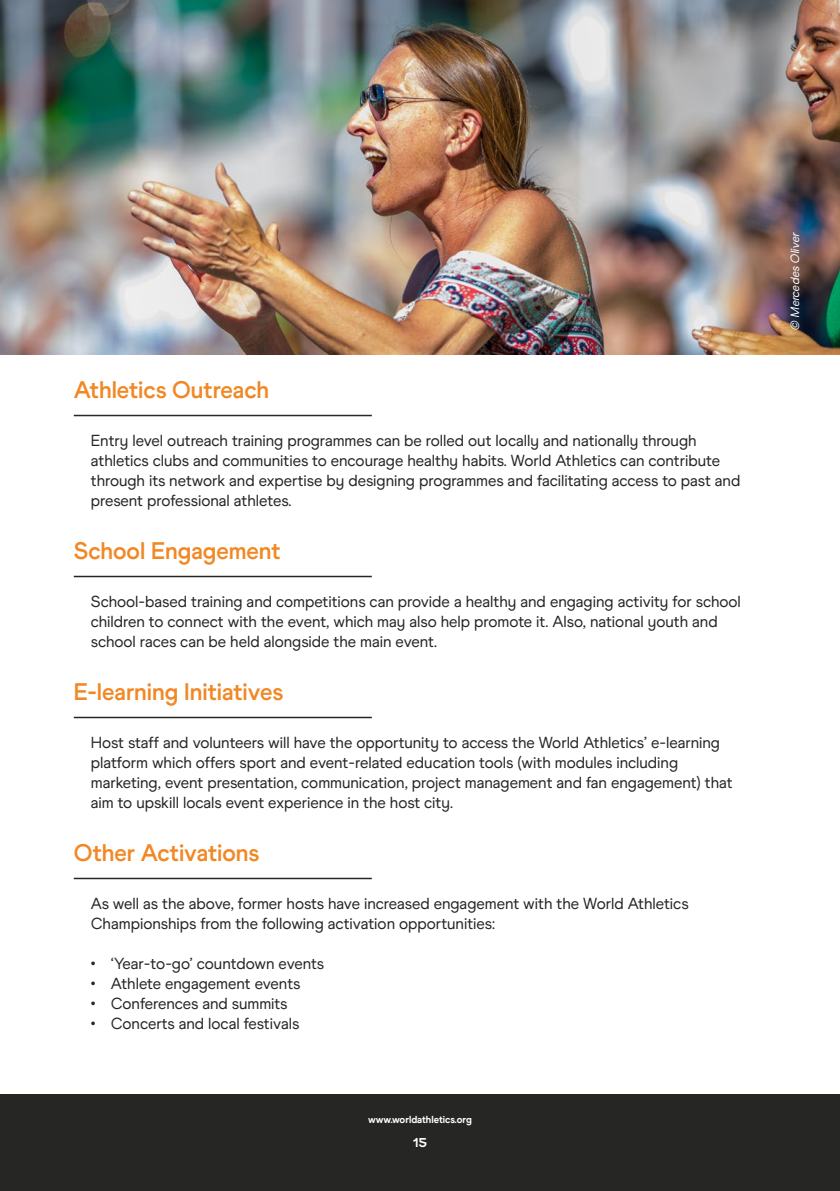
<style>
.page{position:relative;width:840px;height:1191px;background:#fff}
.page>*{position:absolute;margin:0;border:0;box-sizing:border-box;transform-origin:0 0}
.t1{font:700 24px "World Athletics";color:#f18825}
.t2{font:16px/20px "World Athletics";color:#262625}
.t3{font:12.8px "World Athletics Headline";color:#fff}
.t4{font:italic 12px "World Athletics";color:#fff}
.t5{font:10.2px "World Athletics Headline";color:#fff}
</style>
<div class="page">
<div style="left:0;top:1095px;width:839px;height:96px;background:#262625"></div>
<hr style="left:74px;top:415px;width:297px;height:1px;background:#262625">
<hr style="left:74px;top:716px;width:297px;height:2px;background:#262625">
<hr style="left:74px;top:576px;width:297px;height:1px;background:#262625">
<hr style="left:74px;top:877px;width:297px;height:2px;background:#262625">
<img style="left:0;top:0;width:839px;height:355px">
<p class="t1" style="left:74px;top:375px;width:196px">Athletics Outreach</p>
<p class="t2" style="left:91px;top:430px;width:650px">Entry level outreach training programmes can be rolled out locally and nationally through athletics clubs and communities to encourage healthy habits. World Athletics can contribute through its network and expertise by designing programmes and facilitating access to past and present professional athletes.</p>
<p class="t1" style="left:74px;top:536px;width:208px">School Engagement</p>
<p class="t2" style="left:91px;top:591px;width:651px">School-based training and competitions can provide a healthy and engaging activity for school children to connect with the event, which may also help promote it. Also, national youth and school races can be held alongside the main event.</p>
<p class="t1" style="left:74px;top:677px;width:211px">E-learning Initiatives</p>
<p class="t2" style="left:91px;top:732px;width:643px">Host staff and volunteers will have the opportunity to access the World Athletics’ e-learning platform which offers sport and event-related education tools (with modules including marketing, event presentation, communication, project management and fan engagement) that aim to upskill locals event experience in the host city.</p>
<p class="t1" style="left:74px;top:838px;width:187px">Other Activations</p>
<p class="t2" style="left:91px;top:893px;width:599px">As well as the above, former hosts have increased engagement with the World Athletics<br>Championships from the following activation opportunities:</p>
<p class="t2" style="left:91px;top:953px;width:234px">• ‘Year-to-go’ countdown events</p>
<p class="t2" style="left:91px;top:973px;width:211px">• Athlete engagement events</p>
<p class="t2" style="left:91px;top:993px;width:198px">• Conferences and summits</p>
<p class="t2" style="left:91px;top:1013px;width:210px">• Concerts and local festivals</p>
<p class="t5" style="left:368px;top:1113px;width:105px">www.worldathletics.org</p>
<p class="t3" style="left:413px;top:1135px;width:15px">15</p>
<p class="t4" style="left:787px;top:331px;width:102px;rotate:-90deg">Ⓒ Mercedes Oliver</p>
</div>
